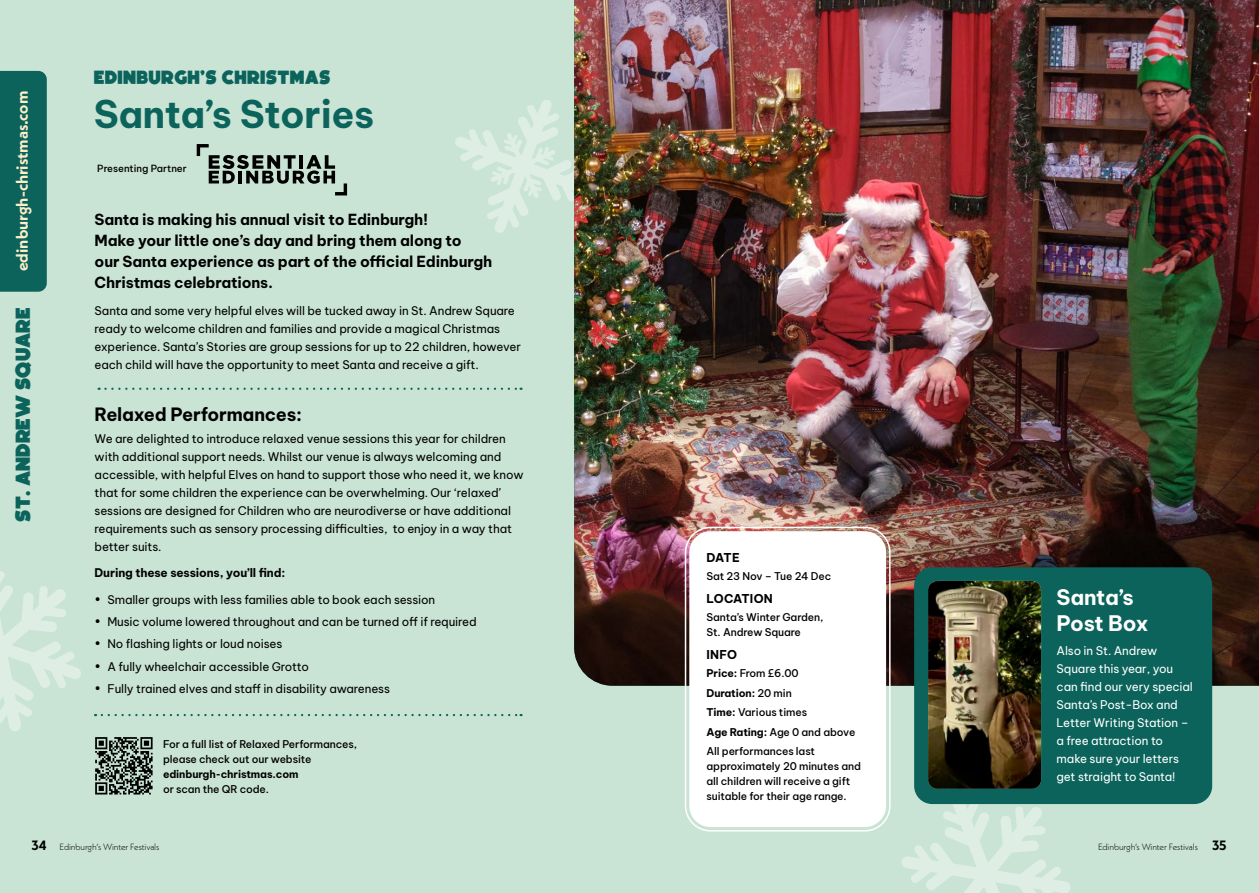
<style>
.page{position:relative;width:1259px;height:893px;background:#c9e4d5}
.page>*{position:absolute;margin:0;border:0;box-sizing:border-box;transform-origin:0 0}
.t1{font:700 37.5px "Be Vietnam Pro";letter-spacing:-.01em;color:#0b635b}
.t2{font:21px "Boldfinger";letter-spacing:-.01em;color:#0b635b}
.t3{font:700 21px/25.5px "Be Vietnam Pro";letter-spacing:-.02em;color:#fff}
.t4{font:19.5px "Boldfinger";color:#0b635b}
.t5{font:700 18px "Be Vietnam Pro";letter-spacing:-.015em;color:#000}
.t6{font:700 16.5px "Neue Kabel";color:#fceec7}
.t7{font:700 15px/21px "Be Vietnam Pro";letter-spacing:-.01em;color:#000}
.t8{font:700 13.5px "Neue Kabel";color:#000}
.t9{font:700 12px "Be Vietnam Pro";letter-spacing:.02em;color:#000}
.t10{font:11.7px/18px "Be Vietnam Pro";letter-spacing:-.01em;color:#000}
.t11{font:11.7px/18px "Be Vietnam Pro";letter-spacing:-.01em;color:#fff}
.t12{font:700 11.7px "Be Vietnam Pro";letter-spacing:-.01em;color:#000}
.t13{font:500 10.5px/15px "Be Vietnam Pro";letter-spacing:-.01em;color:#000}
.t14{font:700 10.5px "Be Vietnam Pro";letter-spacing:-.01em;color:#000}
.t15{font:500 9.75px "Be Vietnam Pro";color:#000}
.t16{font:300 9px "Neue Kabel";letter-spacing:-.01em;color:#000}
.s1{font-weight:700}
.s2{font-weight:700;font-size:13.5px}
</style>
<div class="page">
<svg style="left:0;top:571px;width:81px;height:160px"></svg>
<svg style="left:902px;top:795px;width:169px;height:98px"></svg>
<svg style="left:455px;top:100px;width:119px;height:133px"></svg>
<img style="left:574px;top:0;width:685px;height:686px">
<div style="left:689px;top:531px;width:197px;height:296px;background:#fff;border-radius:21px"></div>
<div style="left:685px;top:527px;width:205px;height:304px;border:2px solid #fff;border-radius:25px"></div>
<div style="left:692px;top:534px;width:191px;height:290px;border:2px solid #fff;border-radius:18px"></div>
<svg style="left:95px;top:737px;width:58px;height:57px"></svg>
<svg style="left:99px;top:388px;width:422px;height:2px"></svg>
<svg style="left:102px;top:714px;width:419px;height:2px"></svg>
<div style="left:914px;top:567px;width:298px;height:237px;background:#0b635b;border-radius:18px"></div>
<img style="left:928px;top:581px;width:113px;height:208px">
<svg style="left:197px;top:144px;width:150px;height:51px"></svg>
<div style="left:0;top:71px;width:47px;height:221px;background:#0b635b"></div>
<h3 class="t6" style="left:11px;top:271px;width:182px;rotate:-90deg">edinburgh-christmas.com</h3>
<h2 class="t2" style="left:11px;top:522px;width:216px;rotate:-90deg">ST. ANDREW SQUARE</h2>
<h3 class="t4" style="left:94px;top:65px;width:238px">EDINBURGH’S CHRISTMAS</h3>
<h1 class="t1" style="left:94px;top:82px;width:282px">Santa’s Stories</h1>
<p class="t15" style="left:97px;top:160px;width:91px">Presenting Partner</p>
<p class="t7" style="left:95px;top:207px;width:399px">Santa is making his annual visit to Edinburgh!<br>Make your little one’s day and bring them along to<br>our Santa experience as part of the official Edinburgh Christmas celebrations.</p>
<p class="t10" style="left:95px;top:300px;width:428px">Santa and some very helpful elves will be tucked away in St. Andrew Square ready to welcome children and families and provide a magical Christmas experience. Santa’s Stories are group sessions for up to 22 children, however each child will have the opportunity to meet Santa and receive a gift.</p>
<h3 class="t5" style="left:95px;top:398px;width:209px">Relaxed Performances:</h3>
<p class="t10" style="left:95px;top:428px;width:430px">We are delighted to introduce relaxed venue sessions this year for children with additional support needs. Whilst our venue is always welcoming and accessible, with helpful Elves on hand to support those who need it, we know that for some children the experience can be overwhelming. Our ‘relaxed’ sessions are designed for Children who are neurodiverse or have additional requirements such as sensory processing difficulties, to enjoy in a way that better suits.</p>
<p class="t12" style="left:95px;top:563px;width:192px">During these sessions, you’ll find:</p>
<p class="t10" style="left:95px;top:589px;width:342px">• Smaller groups with less families able to book each session</p>
<p class="t10" style="left:95px;top:611px;width:383px">• Music volume lowered throughout and can be turned off if required</p>
<p class="t10" style="left:95px;top:634px;width:189px">• No flashing lights or loud noises</p>
<p class="t10" style="left:95px;top:656px;width:216px">• A fully wheelchair accessible Grotto</p>
<p class="t10" style="left:95px;top:678px;width:297px">• Fully trained elves and staff in disability awareness</p>
<p class="t13" style="left:163px;top:735px;width:196px">For a full list of Relaxed Performances, please check out our website</p>
<p class="t14" style="left:163px;top:765px;width:137px">edinburgh-christmas.com</p>
<p class="t13" style="left:163px;top:780px;width:107px">or scan the QR code.</p>
<p class="t9" style="left:706px;top:547px;width:35px">DATE</p>
<p class="t13" style="left:706px;top:568px;width:126px">Sat 23 Nov – Tue 24 Dec</p>
<p class="t9" style="left:706px;top:588px;width:68px">LOCATION</p>
<p class="t13" style="left:706px;top:609px;width:118px">Santa’s Winter Garden,<br>St. Andrew Square</p>
<p class="t9" style="left:706px;top:644px;width:32px">INFO</p>
<p class="t13" style="left:706px;top:663px;width:150px;line-height:19.5px"><span class="s1">Price:</span> From £6.00<br><span class="s1">Duration:</span> 20 min<br><span class="s1">Time:</span> Various times<br><span class="s1">Age Rating:</span> Age 0 and above<br>All performances last</p>
<p class="t13" style="left:706px;top:758px;width:156px">approximately 20 minutes and all children will receive a gift suitable for their age range.</p>
<h2 class="t3" style="left:1056px;top:582px;width:94px">Santa’s<br>Post Box</h2>
<p class="t11" style="left:1056px;top:640px;width:138px">Also in St. Andrew<br>Square this year, you can find our very special<br>Santa’s Post-Box and<br>Letter Writing Station – a free attraction to make sure your letters get straight to Santa!</p>
<p class="t8" style="left:32px;top:837px;width:17px">34</p>
<p class="t16" style="left:1098px;top:841px;width:130px">Edinburgh’s Winter Festivals <span class="s2">35</span></p>
<p class="t16" style="left:60px;top:841px;width:101px">Edinburgh’s Winter Festivals</p>
</div>
